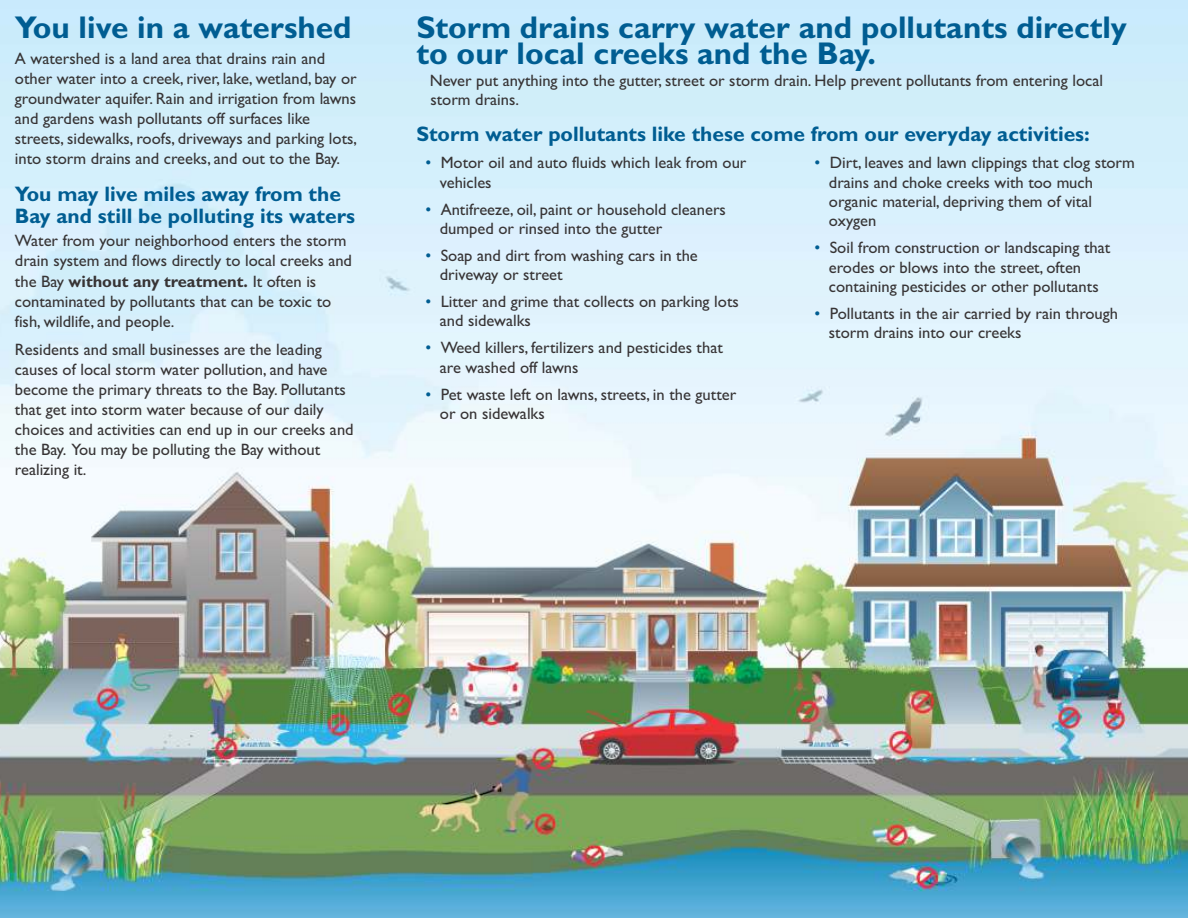
<style>
.page{position:relative;width:1188px;height:918px;background:#fff}
.page>*{position:absolute;margin:0;border:0;box-sizing:border-box;transform-origin:0 0}
.t1{font:700 31.5px/25.5px "Gill Sans";color:#005d92}
.t2{font:700 21px/21.9px "Gill Sans";color:#005d92}
.t3{font:16.5px/20.1px "Gill Sans";color:#373435}
.s1{font-weight:700}
.s2{color:#005d92}
</style>
<div class="page">
<img style="left:0;top:0;width:1188px;height:918px">
<h1 class="t1" style="left:15px;top:18px;width:338px">You live in a watershed</h1>
<p class="t3" style="left:15px;top:50px;width:344px">A watershed is a land area that drains rain and other water into a creek, river, lake, wetland, bay or groundwater aquifer. Rain and irrigation from lawns and gardens wash pollutants off surfaces like streets, sidewalks, roofs, driveways and parking lots, into storm drains and creeks, and out to the Bay.</p>
<p class="t2" style="left:15px;top:185px;width:342px">You may live miles away from the<br>Bay and still be polluting its waters</p>
<p class="t3" style="left:15px;top:233px;width:339px">Water from your neighborhood enters the storm drain system and flows directly to local creeks and the Bay <span class="s1">without any treatment.</span> It often is contaminated by pollutants that can be toxic to fish, wildlife, and people.</p>
<p class="t3" style="left:15px;top:341px;width:340px">Residents and small businesses are the leading causes of local storm water pollution, and have become the primary threats to the Bay. Pollutants that get into storm water because of our daily choices and activities can end up in our creeks and the Bay. You may be polluting the Bay without realizing it.</p>
<h1 class="t1" style="left:416px;top:18px;width:712px">Storm drains carry water and pollutants directly to our local creeks and the Bay.</h1>
<p class="t3" style="left:430px;top:73px;width:675px;line-height:19.2px">Never put anything into the gutter, street or storm drain. Help prevent pollutants from entering local storm drains.</p>
<p class="t2" style="left:416px;top:125px;width:675px">Storm water pollutants like these come from our everyday activities:</p>
<p class="t3" style="left:440px;top:155px;width:308px;line-height:19.2px;text-indent:-14px"><span class="s2">•</span> Motor oil and auto fluids which leak from our vehicles</p>
<p class="t3" style="left:440px;top:201px;width:287px;line-height:19.2px;text-indent:-14px"><span class="s2">•</span> Antifreeze, oil, paint or household cleaners dumped or rinsed into the gutter</p>
<p class="t3" style="left:440px;top:248px;width:259px;line-height:19.2px;text-indent:-14px"><span class="s2">•</span> Soap and dirt from washing cars in the driveway or street</p>
<p class="t3" style="left:440px;top:294px;width:300px;line-height:19.2px;text-indent:-14px"><span class="s2">•</span> Litter and grime that collects on parking lots and sidewalks</p>
<p class="t3" style="left:440px;top:340px;width:285px;line-height:19.2px;text-indent:-14px"><span class="s2">•</span> Weed killers, fertilizers and pesticides that are washed off lawns</p>
<p class="t3" style="left:440px;top:386px;width:298px;line-height:19.2px;text-indent:-14px"><span class="s2">•</span> Pet waste left on lawns, streets, in the gutter or on sidewalks</p>
<p class="t3" style="left:829px;top:155px;width:307px;line-height:19.2px;text-indent:-14px"><span class="s2">•</span> Dirt, leaves and lawn clippings that clog storm drains and choke creeks with too much organic material, depriving them of vital oxygen</p>
<p class="t3" style="left:829px;top:240px;width:283px;line-height:19.2px;text-indent:-14px"><span class="s2">•</span> Soil from construction or landscaping that erodes or blows into the street, often containing pesticides or other pollutants</p>
<p class="t3" style="left:829px;top:305px;width:291px;line-height:19.2px;text-indent:-14px"><span class="s2">•</span> Pollutants in the air carried by rain through storm drains into our creeks</p>
</div>
